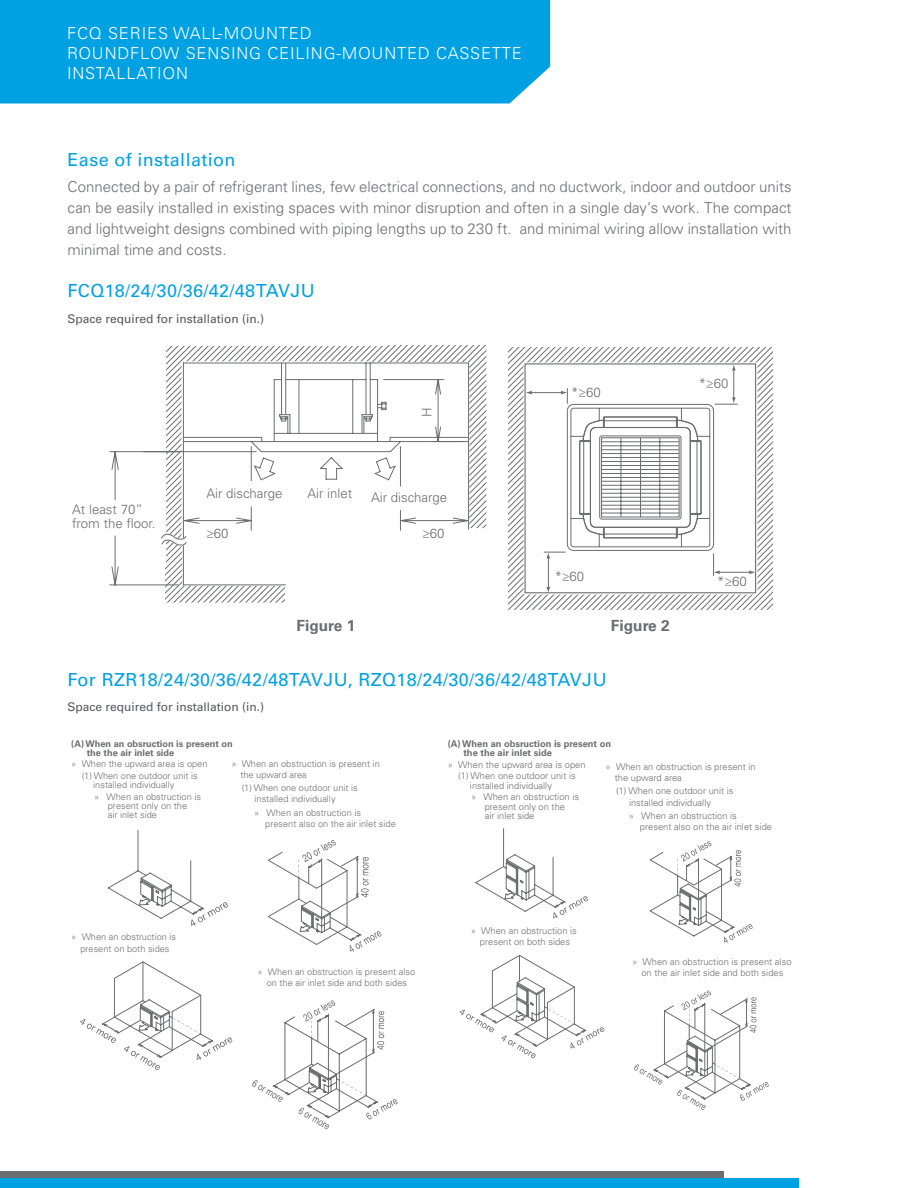
<style>
.page{position:relative;width:918px;height:1188px;background:#fff}
.page>*{position:absolute;margin:0;border:0;box-sizing:border-box;transform-origin:0 0}
.Heading{font:18px "Univers LT Std";letter-spacing:.02em;color:#00a1e3}
.t1{font:300 16.5px/19.8px "Univers LT Std";letter-spacing:.05em;color:#fff}
.t2{font:700 15.45px "Univers LT Std";color:#6c6d70}
.Body{font:300 15px/21px "Univers LT Std";color:#6c6d70;text-align:justify}
.t3{font:300 13.2px/13.2px "Univers LT Std";color:#6c6d70}
.t4{font:12px "Univers LT Std";color:#57585a}
.t5{font:300 9.3px/11.2px "Univers LT Std";color:#6c6d70}
.t6{font:700 9.3px/9.3px "Univers LT Std";color:#6c6d70}
.t7{font:300 9.15px/11.1px "Univers LT Std";color:#6c6d70}
.t8{font:700 9.15px/9.1px "Univers LT Std";color:#6c6d70}
</style>
<div class="page">
<div style="left:0;top:0;width:550px;height:104px;background:#00a1e3"></div>
<svg style="left:508px;top:347px;width:266px;height:17px"></svg>
<svg style="left:508px;top:364px;width:266px;height:246px"></svg>
<svg style="left:109px;top:451px;width:51px;height:135px"></svg>
<svg style="left:160px;top:345px;width:327px;height:258px"></svg>
<hr style="left:251px;top:447px;width:1px;height:83px;background:#6c6d70">
<div style="left:246px;top:482px;width:8px;height:24px;background:#fff"></div>
<hr style="left:400px;top:447px;width:1px;height:83px;background:#6c6d70">
<div style="left:396px;top:487px;width:8px;height:22px;background:#fff"></div>
<div style="left:525px;top:363px;width:231px;height:230px;border:1px solid #6c6d70"></div>
<svg style="left:108px;top:830px;width:120px;height:96px"></svg>
<svg style="left:80px;top:961px;width:152px;height:109px"></svg>
<svg style="left:268px;top:840px;width:114px;height:112px"></svg>
<svg style="left:252px;top:1000px;width:146px;height:129px"></svg>
<svg style="left:460px;top:955px;width:145px;height:103px"></svg>
<svg style="left:475px;top:828px;width:113px;height:90px"></svg>
<svg style="left:634px;top:990px;width:135px;height:120px"></svg>
<svg style="left:650px;top:841px;width:103px;height:102px"></svg>
<div style="left:0;top:1171px;width:723px;height:15px;background:#6c6d70"></div>
<div style="left:0;top:1179px;width:798px;height:9px;background:#00a1e3"></div>
<p class="t1" style="left:67px;top:23px;width:456px">FCQ SERIES WALL-MOUNTED<br>ROUNDFLOW SENSING CEILING-MOUNTED CASSETTE<br>INSTALLATION</p>
<p class="Heading" style="left:68px;top:149px;width:169px">Ease of installation</p>
<p class="Body" style="left:68px;top:176px;width:726px">Connected by a pair of refrigerant lines, few electrical connections, and no ductwork, indoor and outdoor units can be easily installed in existing spaces with minor disruption and often in a single day’s work. The compact and lightweight designs combined with piping lengths up to 230 ft. and minimal wiring allow installation with minimal time and costs.</p>
<p class="Heading" style="left:68px;top:280px;width:249px">FCQ18/24/30/36/42/48TAVJU</p>
<p class="t4" style="left:68px;top:312px;width:198px">Space required for installation (in.)</p>
<p class="t3" style="left:72px;top:503px;width:85px">At least 70” from the floor.</p>
<p class="t3" style="left:420px;top:417px;width:11px;rotate:-90deg">H</p>
<p class="t3" style="left:206px;top:487px;width:78px">Air discharge</p>
<p class="t3" style="left:371px;top:491px;width:78px">Air discharge</p>
<p class="t3" style="left:307px;top:487px;width:46px">Air inlet</p>
<p class="t3" style="left:206px;top:527px;width:24px">≥60</p>
<p class="t3" style="left:422px;top:527px;width:24px">≥60</p>
<p class="t3" style="left:571px;top:386px;width:31px">*≥60</p>
<p class="t3" style="left:555px;top:569px;width:31px">*≥60</p>
<p class="t2" style="left:296px;top:617px;width:60px">Figure 1</p>
<p class="t2" style="left:611px;top:617px;width:60px">Figure 2</p>
<p class="Heading" style="left:68px;top:669px;width:541px">For RZR18/24/30/36/42/48TAVJU, RZQ18/24/30/36/42/48TAVJU</p>
<p class="t4" style="left:68px;top:700px;width:198px">Space required for installation (in.)</p>
<p class="t3" style="left:699px;top:377px;width:31px">*≥60</p>
<p class="t3" style="left:717px;top:575px;width:31px">*≥60</p>
<p class="t8" style="left:87px;top:739px;width:148px;text-indent:-15px">(A) When an obsruction is present on the the air inlet side</p>
<p class="t7" style="left:71px;top:758px;width:138px;line-height:11.6px;text-align:center">» When the upward area is open (1) When one outdoor unit is</p>
<p class="t7" style="left:93px;top:779px;width:109px;line-height:11.6px">installed individually<br>» When an obstruction is</p>
<p class="t7" style="left:108px;top:801px;width:81px;line-height:9.1px">present only on the air inlet side</p>
<p class="t7" style="left:240px;top:758px;width:141px;text-indent:-9px">» When an obstruction is present in the upward area</p>
<p class="t7" style="left:255px;top:783px;width:105px;text-indent:-13px">(1) When one outdoor unit is installed individually</p>
<p class="t7" style="left:265px;top:807px;width:132px;text-indent:-11px">» When an obstruction is<br>present also on the air inlet side</p>
<p class="t6" style="left:463px;top:739px;width:149px;text-indent:-16px">(A) When an obsruction is present on the the air inlet side</p>
<p class="t5" style="left:448px;top:759px;width:139px;line-height:11.7px;text-align:center">» When the upward area is open (1) When one outdoor unit is</p>
<p class="t5" style="left:470px;top:779px;width:111px;line-height:11.7px">installed individually<br>» When an obstruction is</p>
<p class="t5" style="left:485px;top:802px;width:82px;line-height:9.3px">present only on the air inlet side</p>
<p class="t5" style="left:615px;top:761px;width:143px;text-indent:-9px">» When an obstruction is present in the upward area</p>
<p class="t5" style="left:629px;top:785px;width:106px;text-indent:-13px">(1) When one outdoor unit is installed individually</p>
<p class="t5" style="left:640px;top:810px;width:134px;text-indent:-11px">» When an obstruction is<br>present also on the air inlet side</p>
<p class="t7" style="left:71px;top:932px;width:106px;text-align:center">» When an obstruction is present on both sides</p>
<p class="t7" style="left:258px;top:966px;width:159px;text-align:center">» When an obstruction is present also on the air inlet side and both sides</p>
<p class="t5" style="left:471px;top:925px;width:108px;text-align:center">» When an obstruction is present on both sides</p>
<p class="t5" style="left:632px;top:956px;width:161px;text-align:center">» When an obstruction is present also on the air inlet side and both sides</p>
</div>
